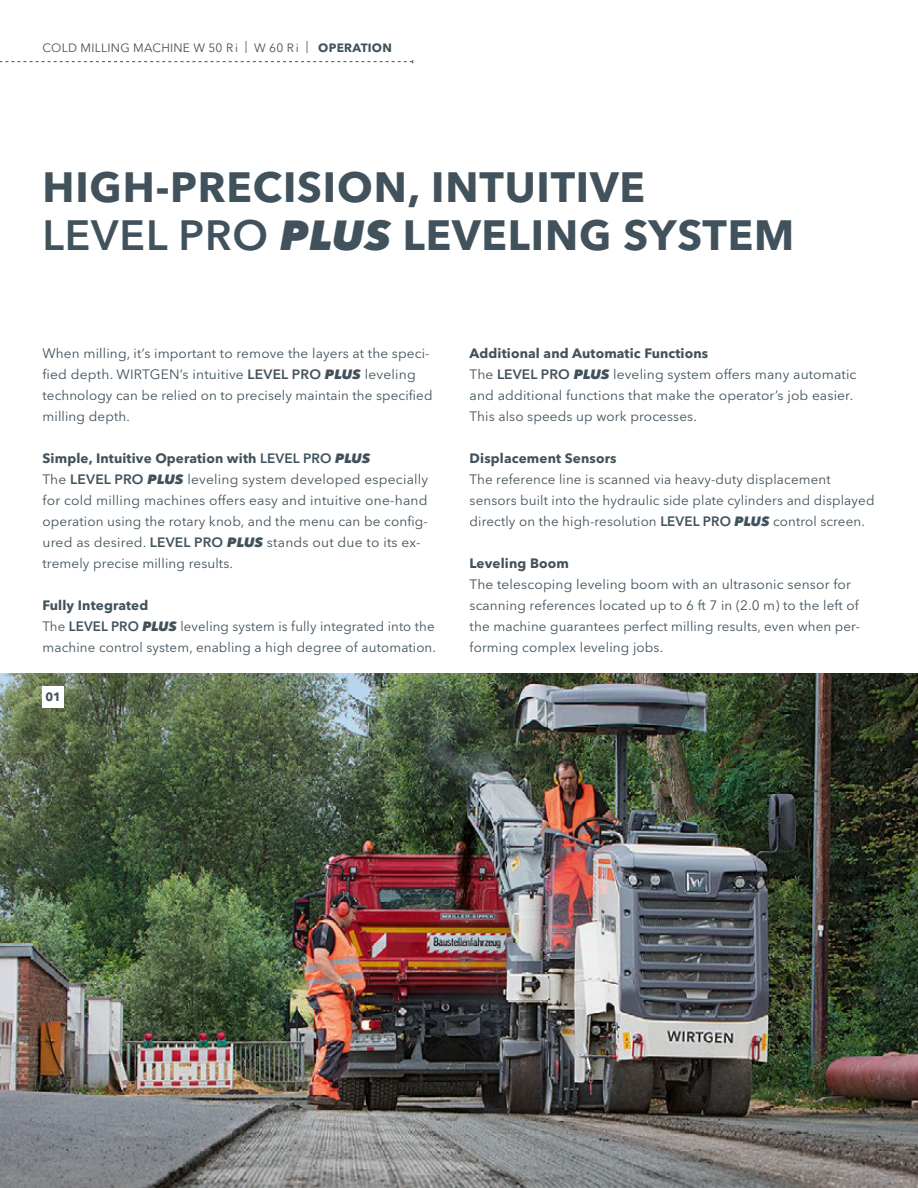
<style>
.page{position:relative;width:918px;height:1188px;background:#fff}
.page>*{position:absolute;margin:0;border:0;box-sizing:border-box;transform-origin:0 0}
.t1{font:700 42px/48px "Avenir Next LT Pro";letter-spacing:.02em;color:#41525c}
.t2{font:13.5px/21px "Avenir Next LT Pro";letter-spacing:.01em;color:#41525c}
.t3{font:700 13.5px "Avenir Next LT Pro";letter-spacing:.01em;color:#41525c}
.t4{font:12px "Avenir Next LT Pro";letter-spacing:.02em;color:#41525c}
.t5{font:700 12px "Avenir Next LT Pro";color:#41525c}
.s1{font-weight:700}
.s2{font-weight:600}
.s3{font-weight:800;font-style:italic}
</style>
<div class="page">
<svg style="left:0;top:60px;width:413px;height:3px"></svg>
<img style="left:0;top:673px;width:918px;height:515px">
<div style="left:43px;top:686px;width:21px;height:21px;background:#fff"></div>
<p class="t4" style="left:43px;top:40px;width:351px">COLD MILLING MACHINE W 50 R i | W 60 R i | <span class="s1">OPERATION</span></p>
<h1 class="t1" style="left:43px;top:163px;width:753px">HIGH-PRECISION, INTUITIVE<br><span class="s2">LEVEL PRO</span> <span class="s3">PLUS</span> LEVELING SYSTEM</h1>
<p class="t2" style="left:43px;top:343px;width:392px">When milling, it’s important to remove the layers at the speci&shy;fied depth. WIRTGEN’s intuitive <span class="s2">LEVEL PRO</span> <span class="s3">PLUS</span> leveling technology can be relied on to precisely maintain the specified milling depth.</p>
<p class="t2" style="left:43px;top:448px;width:387px"><span class="s1">Simple, Intuitive Operation with</span> <span class="s2">LEVEL PRO</span> <span class="s3">PLUS<br></span>The <span class="s2">LEVEL PRO</span> <span class="s3">PLUS</span> leveling system developed especially for cold milling machines offers easy and intuitive one-hand operation using the rotary knob, and the menu can be config&shy;ured as desired. <span class="s2">LEVEL PRO</span> <span class="s3">PLUS</span> stands out due to its ex&shy;tremely precise milling results.</p>
<p class="t2" style="left:43px;top:595px;width:395px"><span class="s1">Fully Integrated<br></span>The <span class="s2">LEVEL PRO</span> <span class="s3">PLUS</span> leveling system is fully integrated into the machine control system, enabling a high degree of automation.</p>
<p class="t5" style="left:45px;top:690px;width:17px">01</p>
<p class="t2" style="left:470px;top:343px;width:388px"><span class="s1">Additional and Automatic Functions<br></span>The <span class="s2">LEVEL PRO</span> <span class="s3">PLUS</span> leveling system offers many automatic and additional functions that make the operator’s job easier.<br>This also speeds up work processes.</p>
<p class="t3" style="left:470px;top:450px;width:148px">Displacement Sensors</p>
<p class="t2" style="left:470px;top:469px;width:406px">The reference line is scanned via heavy-duty displacement sensors built into the hydraulic side plate cylinders and displayed directly on the high-resolution <span class="s2">LEVEL PRO</span> <span class="s3">PLUS</span> control screen.</p>
<p class="t3" style="left:470px;top:555px;width:101px">Leveling Boom</p>
<p class="t2" style="left:470px;top:574px;width:392px">The telescoping leveling boom with an ultrasonic sensor for scanning references located up to 6 ft 7 in (2.0 m) to the left of the machine guarantees perfect milling results, even when per&shy;forming complex leveling jobs.</p>
</div>
